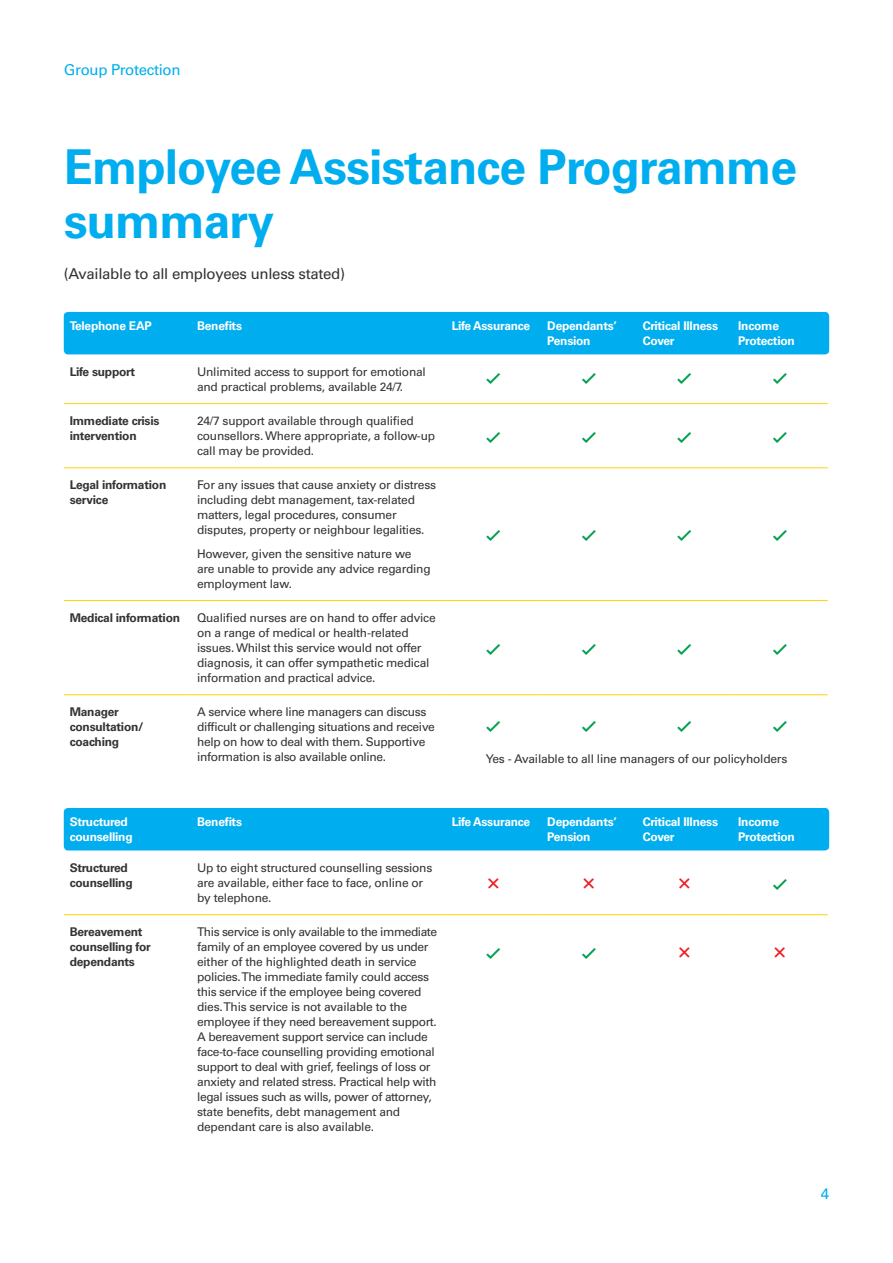
<style>
.page{position:relative;width:893px;height:1263px;background:#fff}
.page>*{position:absolute;margin:0;border:0;box-sizing:border-box;transform-origin:0 0}
.t1{font:700 48px/54px "Univers LT Std";letter-spacing:-.02em;color:#00aeef}
.t2{font:16.5px "Monotype Gurmukhi";color:#009e4d}
.t3{font:15px "Univers LT Std";letter-spacing:-.02em;color:#333}
.t4{font:15px "Univers LT Std";letter-spacing:-.02em;color:#00aeef}
.t5{font:12px/15px "Univers LT Std";letter-spacing:-.02em;color:#333}
.t6{font:700 12px/15px "Univers LT Std";letter-spacing:-.02em;color:#fff}
.t7{font:700 12px/15px "Univers LT Std";letter-spacing:-.02em;color:#333}
</style>
<div class="page">
<div style="left:64px;top:312px;width:765px;height:42px;background:#00aeef;border-radius:4px"></div>
<hr style="left:64px;top:403px;width:127px;height:1px;background:#fed304">
<hr style="left:191px;top:403px;width:255px;height:1px;background:#fed304">
<hr style="left:446px;top:403px;width:95px;height:1px;background:#fed304">
<hr style="left:541px;top:403px;width:96px;height:1px;background:#fed304">
<hr style="left:637px;top:403px;width:95px;height:1px;background:#fed304">
<hr style="left:732px;top:403px;width:96px;height:1px;background:#fed304">
<hr style="left:64px;top:694px;width:127px;height:1px;background:#fed304">
<hr style="left:191px;top:694px;width:255px;height:1px;background:#fed304">
<hr style="left:446px;top:694px;width:95px;height:1px;background:#fed304">
<hr style="left:541px;top:694px;width:96px;height:1px;background:#fed304">
<hr style="left:637px;top:694px;width:95px;height:1px;background:#fed304">
<hr style="left:732px;top:694px;width:96px;height:1px;background:#fed304">
<hr style="left:64px;top:600px;width:127px;height:1px;background:#fed304">
<hr style="left:191px;top:600px;width:255px;height:1px;background:#fed304">
<hr style="left:446px;top:600px;width:95px;height:1px;background:#fed304">
<hr style="left:541px;top:600px;width:96px;height:1px;background:#fed304">
<hr style="left:637px;top:600px;width:95px;height:1px;background:#fed304">
<hr style="left:732px;top:600px;width:96px;height:1px;background:#fed304">
<hr style="left:64px;top:467px;width:127px;height:1px;background:#fed304">
<hr style="left:191px;top:467px;width:255px;height:1px;background:#fed304">
<hr style="left:446px;top:467px;width:95px;height:1px;background:#fed304">
<hr style="left:541px;top:467px;width:96px;height:1px;background:#fed304">
<hr style="left:637px;top:467px;width:95px;height:1px;background:#fed304">
<hr style="left:732px;top:467px;width:96px;height:1px;background:#fed304">
<div style="left:64px;top:808px;width:765px;height:42px;background:#00aeef;border-radius:4px"></div>
<hr style="left:64px;top:914px;width:127px;height:1px;background:#fed304">
<hr style="left:191px;top:914px;width:255px;height:1px;background:#fed304">
<hr style="left:446px;top:914px;width:95px;height:1px;background:#fed304">
<hr style="left:541px;top:914px;width:96px;height:1px;background:#fed304">
<hr style="left:637px;top:914px;width:95px;height:1px;background:#fed304">
<hr style="left:732px;top:914px;width:96px;height:1px;background:#fed304">
<p class="t4" style="left:64px;top:60px;width:118px">Group Protection</p>
<h1 class="t1" style="left:64px;top:140px;width:735px">Employee Assistance Programme summary</h1>
<p class="t3" style="left:64px;top:265px;width:283px">(Available to all employees unless stated)</p>
<p class="t6" style="left:70px;top:318px;width:83px">Telephone EAP</p>
<p class="t6" style="left:197px;top:318px;width:46px">Benefits</p>
<p class="t6" style="left:452px;top:318px;width:80px">Life Assurance</p>
<p class="t6" style="left:547px;top:318px;width:71px">Dependants’<br>Pension</p>
<p class="t6" style="left:643px;top:318px;width:77px">Critical Illness<br>Cover</p>
<p class="t6" style="left:738px;top:318px;width:58px">Income<br>Protection</p>
<p class="t7" style="left:70px;top:364px;width:67px">Life support</p>
<p class="t5" style="left:197px;top:364px;width:230px">Unlimited access to support for emotional and practical problems, available 24/7.</p>
<h2 class="t2" style="left:486px;top:370px;width:17px">✓</h2>
<h2 class="t2" style="left:581px;top:370px;width:17px">✓</h2>
<h2 class="t2" style="left:677px;top:370px;width:17px">✓</h2>
<h2 class="t2" style="left:772px;top:370px;width:17px">✓</h2>
<p class="t7" style="left:70px;top:413px;width:91px">Immediate crisis intervention</p>
<p class="t5" style="left:197px;top:413px;width:240px">24/7 support available through qualified counsellors. Where appropriate, a follow-up call may be provided.</p>
<h2 class="t2" style="left:486px;top:429px;width:17px">✓</h2>
<h2 class="t2" style="left:581px;top:429px;width:17px">✓</h2>
<h2 class="t2" style="left:677px;top:429px;width:17px">✓</h2>
<h2 class="t2" style="left:772px;top:429px;width:17px">✓</h2>
<p class="t7" style="left:70px;top:478px;width:98px">Legal information service</p>
<p class="t5" style="left:197px;top:478px;width:241px">For any issues that cause anxiety or distress including debt management, tax-related matters, legal procedures, consumer disputes, property or neighbour legalities.</p>
<p class="t5" style="left:197px;top:546px;width:235px">However, given the sensitive nature we are unable to provide any advice regarding employment law.</p>
<p class="t7" style="left:70px;top:610px;width:112px">Medical information</p>
<p class="t5" style="left:197px;top:610px;width:240px">Qualified nurses are on hand to offer advice on a range of medical or health-related issues. Whilst this service would not offer diagnosis, it can offer sympathetic medical information and practical advice.</p>
<p class="t7" style="left:70px;top:705px;width:75px">Manager consultation/ coaching</p>
<p class="t5" style="left:197px;top:704px;width:239px">A service where line managers can discuss difficult or challenging situations and receive help on how to deal with them. Supportive information is also available online.</p>
<h2 class="t2" style="left:486px;top:527px;width:17px">✓</h2>
<h2 class="t2" style="left:581px;top:527px;width:17px">✓</h2>
<h2 class="t2" style="left:677px;top:527px;width:17px">✓</h2>
<h2 class="t2" style="left:772px;top:527px;width:17px">✓</h2>
<h2 class="t2" style="left:486px;top:641px;width:17px">✓</h2>
<h2 class="t2" style="left:581px;top:641px;width:17px">✓</h2>
<h2 class="t2" style="left:677px;top:641px;width:17px">✓</h2>
<h2 class="t2" style="left:772px;top:641px;width:17px">✓</h2>
<h2 class="t2" style="left:486px;top:718px;width:17px">✓</h2>
<h2 class="t2" style="left:581px;top:718px;width:17px">✓</h2>
<h2 class="t2" style="left:677px;top:718px;width:17px">✓</h2>
<h2 class="t2" style="left:772px;top:718px;width:17px">✓</h2>
<p class="t5" style="left:486px;top:752px;width:303px">Yes - Available to all line managers of our policyholders</p>
<p class="t6" style="left:70px;top:814px;width:64px">Structured counselling</p>
<p class="t6" style="left:197px;top:814px;width:46px">Benefits</p>
<p class="t6" style="left:452px;top:814px;width:80px">Life Assurance</p>
<p class="t6" style="left:547px;top:814px;width:71px">Dependants’<br>Pension</p>
<p class="t6" style="left:643px;top:814px;width:77px">Critical Illness<br>Cover</p>
<p class="t6" style="left:738px;top:814px;width:58px">Income<br>Protection</p>
<p class="t7" style="left:70px;top:860px;width:64px">Structured counselling</p>
<p class="t5" style="left:197px;top:860px;width:237px">Up to eight structured counselling sessions are available, either face to face, online or by telephone.</p>
<h2 class="t2" style="left:772px;top:876px;width:17px">✓</h2>
<p class="t7" style="left:70px;top:924px;width:83px">Bereavement counselling for dependants</p>
<p class="t5" style="left:197px;top:924px;width:241px">This service is only available to the immediate family of an employee covered by us under either of the highlighted death in service policies. The immediate family could access this service if the employee being covered dies. This service is not available to the employee if they need bereavement support.<br>A bereavement support service can include face-to-face counselling providing emotional support to deal with grief, feelings of loss or anxiety and related stress. Practical help with legal issues such as wills, power of attorney, state benefits, debt management and dependant care is also available.</p>
<h2 class="t2" style="left:486px;top:945px;width:17px">✓</h2>
<h2 class="t2" style="left:581px;top:945px;width:17px">✓</h2>
<p class="t4" style="left:821px;top:1185px;width:10px">4</p>
</div>
